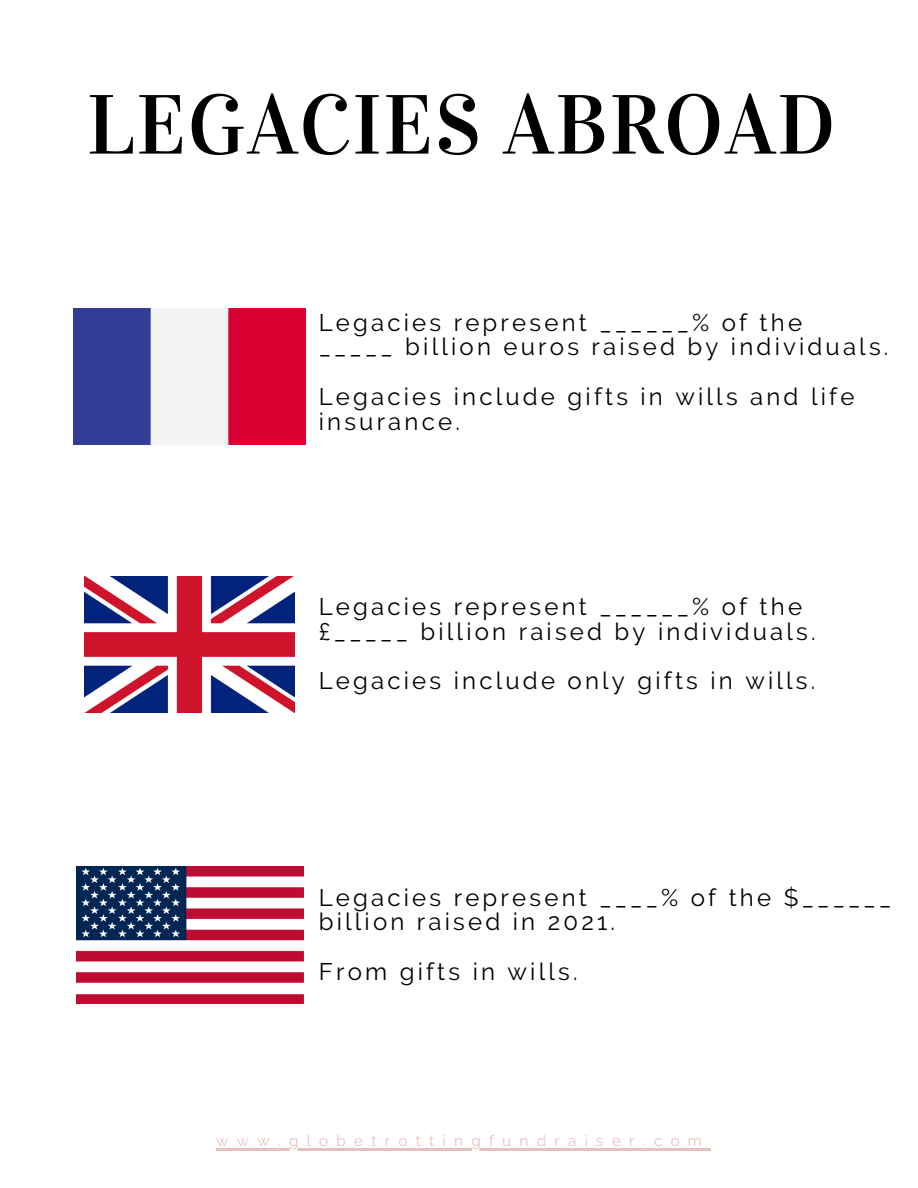
<style>
.page{position:relative;width:918px;height:1188px;background:#fff}
.page>*{position:absolute;margin:0;border:0;box-sizing:border-box;transform-origin:0 0}
.t1{font:84px "Vidaloka";letter-spacing:.02em;color:#000}
.t2{font:24px/24.8px "Raleway";letter-spacing:.135em;color:#000}
.t3{font:15.15px "Raleway";letter-spacing:.55em;color:#e5c1bd}
</style>
<div class="page">
<img style="left:73px;top:309px;width:233px;height:136px">
<img style="left:85px;top:576px;width:209px;height:136px">
<img style="left:76px;top:867px;width:228px;height:136px">
<hr style="left:216px;top:1148px;width:494px;height:2px;background:#e5c1bd">
<h1 class="t1" style="left:87px;top:75px;width:750px">LEGACIES ABROAD</h1>
<p class="t2" style="left:319px;top:310px;width:571px">Legacies represent ______% of the<br>_____ billion euros raised by individuals.</p>
<p class="t2" style="left:319px;top:384px;width:537px">Legacies include gifts in wills and life insurance.</p>
<p class="t2" style="left:319px;top:594px;width:498px">Legacies represent ______% of the £_____ billion raised by individuals.</p>
<p class="t2" style="left:319px;top:668px;width:498px">Legacies include only gifts in wills.</p>
<p class="t2" style="left:319px;top:885px;width:574px">Legacies represent ____% of the $______ billion raised in 2021.</p>
<p class="t2" style="left:319px;top:959px;width:260px">From gifts in wills.</p>
<p class="t3" style="left:216px;top:1132px;width:487px">www.globetrottingfundraiser.com</p>
</div>
